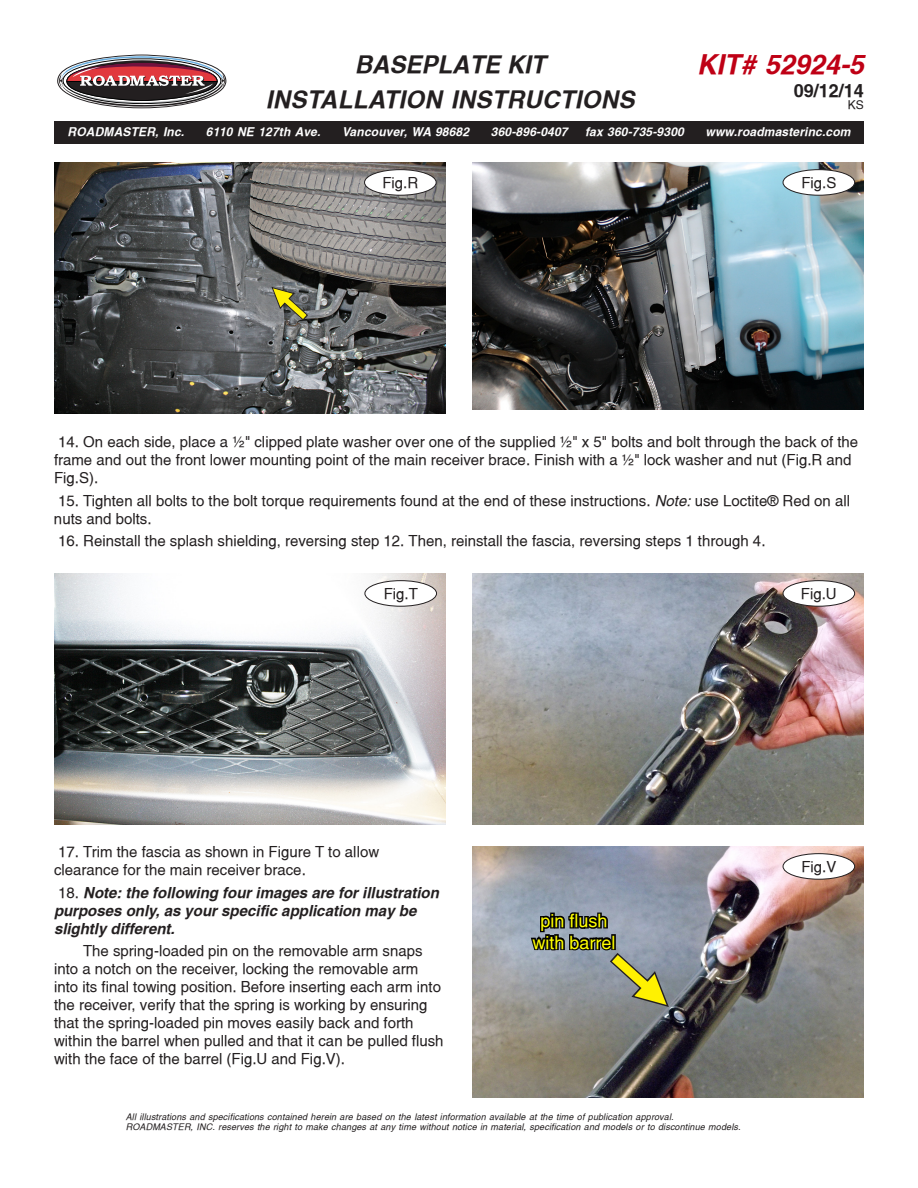
<style>
.page{position:relative;width:918px;height:1188px;background:#fff}
.page>*{position:absolute;margin:0;border:0;box-sizing:border-box;transform-origin:0 0}
.t1{font:italic 700 27px "Switzerland";color:#bf0015}
.t2{font:italic 700 24px/34.3px "Switzerland";letter-spacing:.015em;color:#231f20;text-align:center}
.t3{font:18px "Switzerland";color:#ff0}
.t4{font:700 18px "Switzerland";color:#231f20}
.Helv_10pt{font:15px/18px "Switzerland";color:#231f20}
.t5{font:italic 700 15px/18px "Switzerland";color:#231f20}
.t6{font:italic 700 12px "Switzerland";letter-spacing:.015em;color:#fff}
.t7{font:12px "Switzerland";color:#231f20}
.Helv_10pt-2{font:italic 9px/10.5px "Switzerland";letter-spacing:.015em;color:#231f20}
.s1{font-style:italic}
.s2{font-weight:400;font-style:normal}
</style>
<div class="page">
<div style="left:54px;top:121px;width:810px;height:23px;background:#231f20"></div>
<svg style="left:57px;top:55px;width:170px;height:54px"></svg>
<img style="left:54px;top:162px;width:392px;height:252px">
<div style="left:365px;top:170px;width:71px;height:25px;background:#fff;border-radius:50%"></div>
<div style="left:364px;top:169px;width:72px;height:26px;border:1px solid #231f20;border-radius:50%"></div>
<img style="left:472px;top:162px;width:392px;height:248px">
<div style="left:783px;top:170px;width:72px;height:25px;background:#fff;border-radius:50%"></div>
<div style="left:783px;top:169px;width:72px;height:26px;border:1px solid #231f20;border-radius:50%"></div>
<svg style="left:264px;top:278px;width:50px;height:49px;background:#7b7c60"></svg>
<img style="left:472px;top:846px;width:392px;height:252px">
<div style="left:783px;top:854px;width:72px;height:25px;background:#fff;border-radius:50%"></div>
<div style="left:783px;top:853px;width:72px;height:26px;border:1px solid #231f20;border-radius:50%"></div>
<svg style="left:529px;top:911px;width:153px;height:110px;background:#848a88"></svg>
<div style="left:611px;top:934px;width:5px;height:16px;border:3px solid #000"></div>
<img style="left:54px;top:573px;width:392px;height:252px">
<div style="left:365px;top:581px;width:72px;height:25px;background:#fff;border-radius:50%"></div>
<div style="left:365px;top:580px;width:72px;height:26px;border:1px solid #231f20;border-radius:50%"></div>
<img style="left:472px;top:573px;width:392px;height:252px">
<div style="left:783px;top:581px;width:72px;height:25px;background:#fff;border-radius:50%"></div>
<div style="left:783px;top:580px;width:72px;height:26px;border:1px solid #231f20;border-radius:50%"></div>
<p class="t2" style="left:266px;top:47px;width:370px">BASEPLATE KIT<br>INSTALLATION INSTRUCTIONS</p>
<h1 class="t1" style="left:697px;top:49px;width:169px">KIT# 52924-5</h1>
<p class="t4" style="left:794px;top:79px;width:72px">09/12/14</p>
<p class="t7" style="left:848px;top:97px;width:18px">KS</p>
<p class="t6" style="left:68px;top:125px;width:118px">ROADMASTER, Inc.</p>
<p class="t6" style="left:206px;top:125px;width:116px">6110 NE 127th Ave.</p>
<p class="t6" style="left:342px;top:125px;width:129px">Vancouver, WA 98682</p>
<p class="t6" style="left:491px;top:125px;width:78px">360-896-0407</p>
<p class="t6" style="left:585px;top:125px;width:100px">fax 360-735-9300</p>
<p class="t6" style="left:706px;top:125px;width:146px">www.roadmasterinc.com</p>
<p class="Helv_10pt" style="left:382px;top:173px;width:37px">Fig.R</p>
<p class="Helv_10pt" style="left:801px;top:173px;width:37px">Fig.S</p>
<p class="Helv_10pt" style="left:54px;top:433px;width:806px">14. On each side, place a ½" clipped plate washer over one of the supplied ½" x 5" bolts and bolt through the back of the frame and out the front lower mounting point of the main receiver brace. Finish with a ½" lock washer and nut (Fig.R and<br>Fig.S).</p>
<p class="Helv_10pt" style="left:54px;top:492px;width:798px">15. Tighten all bolts to the bolt torque requirements found at the end of these instructions. <span class="s1">Note:</span> use Loctite® Red on all nuts and bolts.</p>
<p class="Helv_10pt" style="left:58px;top:532px;width:709px">16. Reinstall the splash shielding, reversing step 12. Then, reinstall the fascia, reversing steps 1 through 4.</p>
<p class="Helv_10pt" style="left:384px;top:584px;width:36px">Fig.T</p>
<p class="Helv_10pt" style="left:801px;top:584px;width:37px">Fig.U</p>
<p class="Helv_10pt" style="left:54px;top:843px;width:327px">17. Trim the fascia as shown in Figure T to allow clearance for the main receiver brace.</p>
<p class="t5" style="left:54px;top:883px;width:386px"><span class="s2">18.</span> Note: the following four images are for illustration purposes only, as your specific application may be slightly different.</p>
<p class="Helv_10pt" style="left:54px;top:942px;width:391px;text-indent:29px">The spring-loaded pin on the removable arm snaps into a notch on the receiver, locking the removable arm into its final towing position. Before inserting each arm into the receiver, verify that the spring is working by ensuring that the spring-loaded pin moves easily back and forth within the barrel when pulled and that it can be pulled flush with the face of the barrel (Fig.U and Fig.V).</p>
<p class="t3" style="left:540px;top:910px;width:69px">pin flush</p>
<p class="t3" style="left:533px;top:932px;width:85px">with barrel</p>
<p class="Helv_10pt-2" style="left:126px;top:1111px;width:616px">All illustrations and specifications contained herein are based on the latest information available at the time of publication approval.<br>ROADMASTER, INC. reserves the right to make changes at any time without notice in material, specification and models or to discontinue models.</p>
<p class="Helv_10pt" style="left:801px;top:857px;width:37px">Fig.V</p>
</div>
